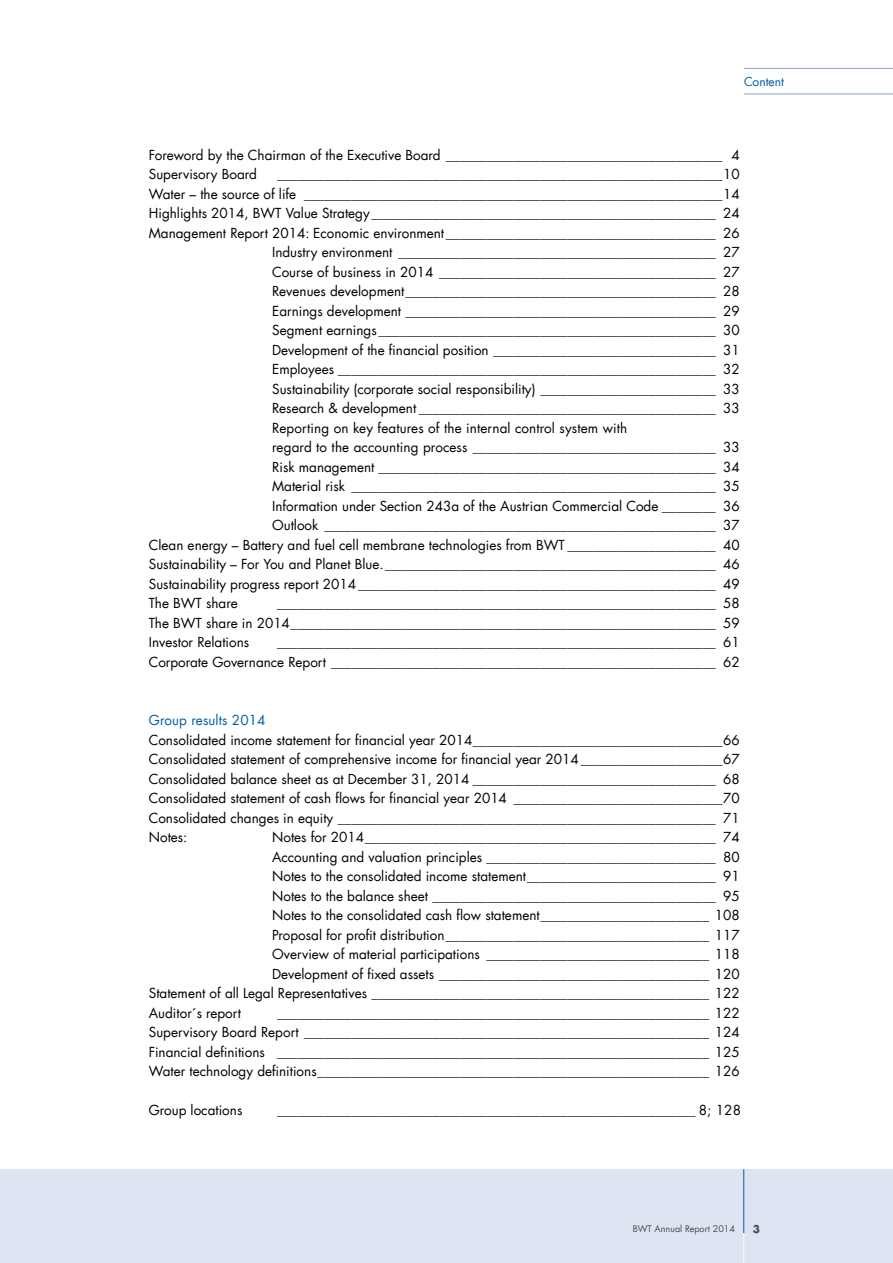
<style>
.page{position:relative;width:893px;height:1263px;background:#fff}
.page>*{position:absolute;margin:0;border:0;box-sizing:border-box;transform-origin:0 0}
.t1{font:13.5px/19.5px "Futura Com";color:#000;text-align:justify}
.t2{font:13.5px "Futura Com";letter-spacing:.01em;color:#005ea8}
.t3{font:12px "Futura Com";color:#005ea8}
.t4{font:700 10.5px "Futura Com";color:#4b4b4d}
.t5{font:9px "Futura Com";color:#4b4b4d}
</style>
<div class="page">
<div style="left:0;top:1169px;width:893px;height:94px;background:#dfe4f2"></div>
<hr style="left:743px;top:1169px;width:1px;height:64px;background:#005ea8">
<hr style="left:743px;top:1233px;width:1px;height:30px;background:#fff">
<hr style="left:744px;top:68px;width:149px;height:1px;background:#8ca6d2">
<hr style="left:744px;top:94px;width:149px;height:1px;background:#8ca6d2">
<p class="t3" style="left:744px;top:73px;width:41px">Content</p>
<p class="t1" style="left:149px;top:145px;width:593px">Foreword by the Chairman of the Executive Board _________________________________________ 4<br>Supervisory Board</p>
<p class="t1" style="left:277px;top:165px;width:464px">__________________________________________________________________10</p>
<p class="t1" style="left:149px;top:184px;width:593px">Water – the source of life ______________________________________________________________14</p>
<p class="t1" style="left:149px;top:204px;width:593px">Highlights 2014, BWT Value Strategy ___________________________________________________ 24</p>
<p class="t1" style="left:149px;top:223px;width:593px">Management Report 2014: Economic environment________________________________________ 26</p>
<p class="t1" style="left:272px;top:243px;width:469px">Industry environment _______________________________________________ 27</p>
<p class="t1" style="left:272px;top:262px;width:469px">Course of business in 2014 _________________________________________ 27</p>
<p class="t1" style="left:272px;top:282px;width:469px">Revenues development______________________________________________ 28</p>
<p class="t1" style="left:272px;top:301px;width:469px">Earnings development ______________________________________________ 29</p>
<p class="t1" style="left:272px;top:321px;width:469px">Segment earnings__________________________________________________ 30</p>
<p class="t1" style="left:272px;top:340px;width:469px">Development of the financial position _________________________________ 31</p>
<p class="t1" style="left:272px;top:360px;width:469px">Employees ________________________________________________________ 32</p>
<p class="t1" style="left:272px;top:379px;width:469px">Sustainability (corporate social responsibility) __________________________ 33</p>
<p class="t1" style="left:272px;top:399px;width:469px">Research &amp; development ____________________________________________ 33</p>
<p class="t1" style="left:272px;top:418px;width:357px">Reporting on key features of the internal control system with</p>
<p class="t1" style="left:272px;top:437px;width:469px">regard to the accounting process ____________________________________ 33</p>
<p class="t1" style="left:272px;top:457px;width:469px">Risk management __________________________________________________ 34</p>
<p class="t1" style="left:272px;top:476px;width:469px">Material risk ______________________________________________________ 35</p>
<p class="t1" style="left:272px;top:496px;width:469px">Information under Section 243a of the Austrian Commercial Code ________ 36</p>
<p class="t1" style="left:272px;top:515px;width:469px">Outlook __________________________________________________________ 37</p>
<p class="t1" style="left:149px;top:535px;width:593px">Clean energy – Battery and fuel cell membrane technologies from BWT ______________________ 40</p>
<p class="t1" style="left:149px;top:554px;width:593px">Sustainability – For You and Planet Blue._________________________________________________ 46</p>
<p class="t1" style="left:149px;top:574px;width:593px">Sustainability progress report 2014_____________________________________________________ 49</p>
<p class="t1" style="left:149px;top:593px;width:90px">The BWT share</p>
<p class="t1" style="left:149px;top:593px;width:593px;text-indent:128px">_________________________________________________________________ 58<br>The BWT share in 2014_______________________________________________________________ 59<br>Investor Relations</p>
<p class="t1" style="left:149px;top:632px;width:593px;text-align:right">_________________________________________________________________ 61<br>Corporate Governance Report _________________________________________________________ 62</p>
<p class="t2" style="left:149px;top:711px;width:118px">Group results 2014</p>
<p class="t1" style="left:149px;top:730px;width:593px">Consolidated income statement for financial year 2014_____________________________________66<br>Consolidated statement of comprehensive income for financial year 2014_____________________67<br>Consolidated balance sheet as at December 31, 2014 ____________________________________ 68<br>Consolidated statement of cash flows for financial year 2014 _______________________________70<br>Consolidated changes in equity ________________________________________________________ 71<br>Notes:</p>
<p class="t1" style="left:272px;top:827px;width:469px">Notes for 2014____________________________________________________ 74</p>
<p class="t1" style="left:272px;top:847px;width:469px">Accounting and valuation principles __________________________________ 80</p>
<p class="t1" style="left:272px;top:866px;width:469px">Notes to the consolidated income statement____________________________ 91</p>
<p class="t1" style="left:272px;top:886px;width:469px">Notes to the balance sheet __________________________________________ 95</p>
<p class="t1" style="left:272px;top:905px;width:469px">Notes to the consolidated cash flow statement_________________________ 108</p>
<p class="t1" style="left:272px;top:925px;width:469px">Proposal for profit distribution_______________________________________ 117</p>
<p class="t1" style="left:272px;top:944px;width:469px">Overview of material participations _________________________________ 118</p>
<p class="t1" style="left:272px;top:964px;width:469px">Development of fixed assets ________________________________________ 120</p>
<p class="t1" style="left:149px;top:983px;width:593px">Statement of all Legal Representatives __________________________________________________ 122</p>
<p class="t1" style="left:149px;top:1003px;width:94px">Auditor´s report</p>
<p class="t1" style="left:149px;top:1003px;width:593px;text-indent:128px">________________________________________________________________ 122<br>Supervisory Board Report ____________________________________________________________ 124<br>Financial definitions ________________________________________________________________ 125<br>Water technology definitions__________________________________________________________ 126</p>
<p class="t1" style="left:149px;top:1100px;width:95px">Group locations</p>
<p class="t1" style="left:277px;top:1100px;width:466px">______________________________________________________________ 8; 128</p>
<p class="t5" style="left:633px;top:1223px;width:104px">BWT Annual Report 2014</p>
<p class="t4" style="left:753px;top:1220px;width:9px">3</p>
</div>
